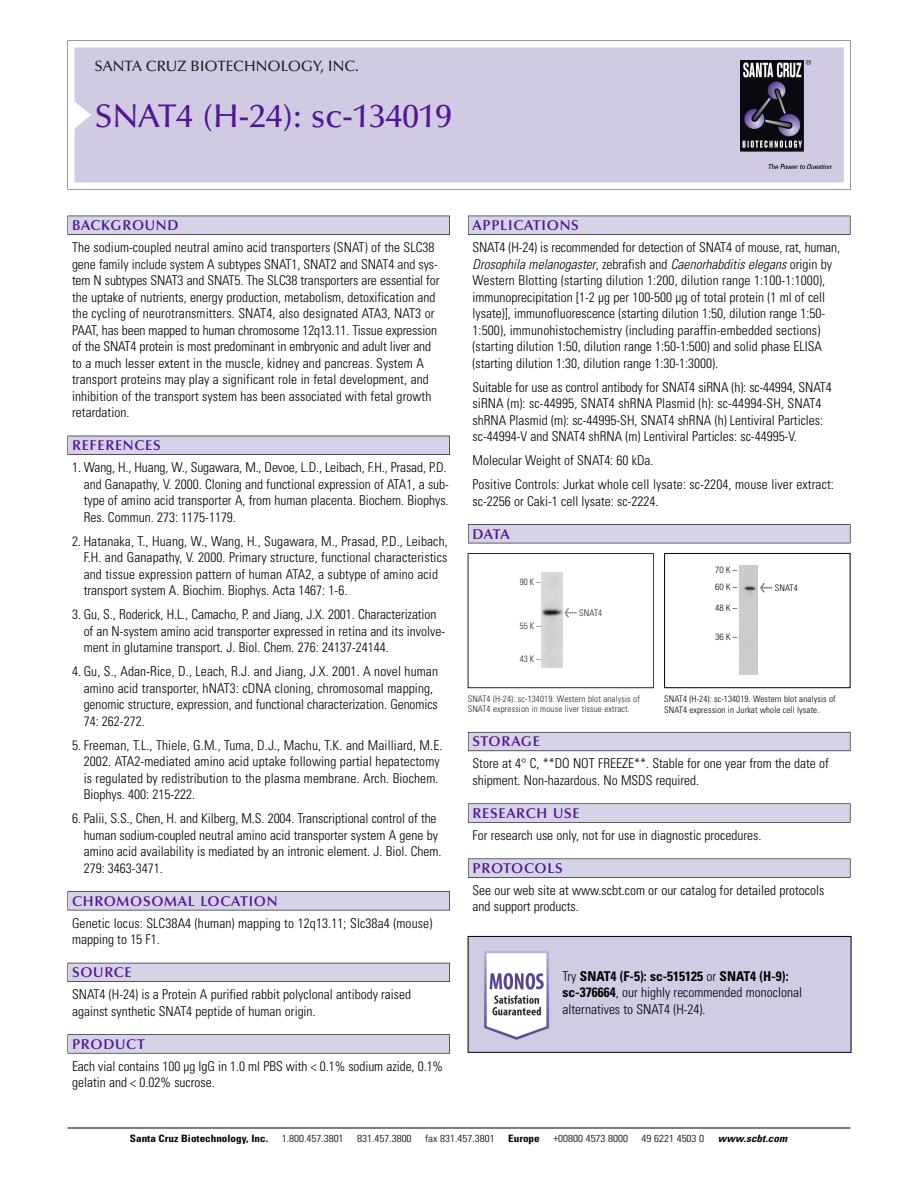
<style>
.page{position:relative;width:918px;height:1188px;background:#fff}
.page>*{position:absolute;margin:0;border:0;box-sizing:border-box;transform-origin:0 0}
.t1{font:500 33px "Optima";color:#511695}
.t2{font:500 15px "Optima";color:#231f20}
.t3{font:600 14.25px "Optima";letter-spacing:.05em;color:#511695}
.t4{font:300 condensed 13.5px/16.5px "Univers";color:#000}
.t5{font:300 condensed 10.2px "Univers";color:#000;scale:1.1 1}
.t6{font:700 condensed 10.2px "Univers";color:#000;scale:1.1 1}
.t7{font:italic 700 condensed 10.2px "Univers";letter-spacing:.005em;color:#000;scale:1.1 1}
.t8{font:9px/10.5px "Univers Condensed Light+XEUVUV";letter-spacing:.015em;color:#272627}
.t9{font:300 condensed 9px/10.5px "Univers";letter-spacing:.015em;color:#000}
.t10{font:300 condensed 9px/16.5px "Helvetica Neue";letter-spacing:.13em;color:#000}
.s1{font-style:italic}
.s2{font-family:"Meta Plus Book Roman+MQNTEF";font-size:10.5px}
.s3{font-family:"Meta Plus";font-weight:400;font-stretch:normal;font-size:10.5px}
.s4{font-weight:700}
</style>
<div class="page">
<svg style="left:68px;top:40px;width:783px;height:149px"></svg>
<div style="left:74px;top:47px;width:770px;height:135px;background:#d1cae3"></div>
<img style="left:741px;top:60px;width:90px;height:108px">
<div style="left:68px;top:216px;width:382px;height:19px;background:#525155"></div>
<div style="left:68px;top:216px;width:381px;height:18px;background:#d7d3e7"></div>
<div style="left:68px;top:436px;width:382px;height:19px;background:#515055"></div>
<div style="left:68px;top:436px;width:381px;height:18px;background:#d7d3e7"></div>
<div style="left:68px;top:891px;width:382px;height:19px;background:#545357"></div>
<div style="left:68px;top:892px;width:381px;height:18px;background:#d7d3e7"></div>
<div style="left:68px;top:963px;width:382px;height:19px;background:#54535a"></div>
<div style="left:68px;top:963px;width:381px;height:18px;background:#d7d3e7"></div>
<svg style="left:68px;top:1034px;width:382px;height:20px"></svg>
<div style="left:68px;top:1035px;width:381px;height:18px;background:#d7d3e7"></div>
<div style="left:468px;top:216px;width:382px;height:19px;background:#525155"></div>
<div style="left:468px;top:216px;width:382px;height:18px;background:#d7d3e7"></div>
<div style="left:468px;top:524px;width:382px;height:19px;background:#525155"></div>
<div style="left:468px;top:525px;width:382px;height:18px;background:#d7d3e7"></div>
<div style="left:468px;top:732px;width:382px;height:19px;background:#66646d"></div>
<div style="left:468px;top:733px;width:382px;height:18px;background:#d7d3e7"></div>
<svg style="left:468px;top:803px;width:382px;height:20px"></svg>
<div style="left:468px;top:804px;width:382px;height:18px;background:#d7d3e7"></div>
<div style="left:468px;top:859px;width:382px;height:19px;background:#575759"></div>
<div style="left:468px;top:859px;width:382px;height:18px;background:#d7d3e7"></div>
<hr style="left:68px;top:1128px;width:782px;height:1px;background:#000">
<div style="left:664px;top:553px;width:186px;height:135px;border:1px solid #000"></div>
<div style="left:740px;top:565px;width:18px;height:109px;background:#ccc"></div>
<div style="left:468px;top:553px;width:186px;height:135px;border:1px solid #272627"></div>
<img style="left:542px;top:573px;width:20px;height:95px">
<img style="left:470px;top:938px;width:379px;height:113px">
<div style="left:468px;top:936px;width:383px;height:117px;border:1px solid #000"></div>
<p class="t2" style="left:94px;top:61px;width:266px">SANTA CRUZ BIOTECHNOLOGY, INC.</p>
<h1 class="t1" style="left:94px;top:103px;width:359px">SNAT4 (H-24): sc-134019</h1>
<p class="t3" style="left:72px;top:219px;width:108px">BACKGROUND</p>
<p class="t4" style="left:72px;top:240px;width:369px">The sodium-coupled neutral amino acid transporters (SNAT) of the SLC38 gene family include system A subtypes SNAT1, SNAT2 and SNAT4 and sys&shy;tem N subtypes SNAT3 and SNAT5. The SLC38 transporters are essential for the uptake of nutrients, energy production, metabolism, detoxification and the cycling of neurotransmitters. SNAT4, also designated ATA3, NAT3 or PAAT, has been mapped to human chromosome 12q13.11. Tissue expression of the SNAT4 protein is most predominant in embryonic and adult liver and to a much lesser extent in the muscle, kidney and pancreas. System A transport proteins may play a significant role in fetal development, and inhibition of the transport system has been associated with fetal growth retardation.</p>
<p class="t3" style="left:72px;top:440px;width:90px">REFERENCES</p>
<p class="t4" style="left:84px;top:460px;width:367px;text-indent:-12px">1. Wang, H., Huang, W., Sugawara, M., Devoe, L.D., Leibach, F.H., Prasad, P.D. and Ganapathy, V. 2000. Cloning and functional expression of ATA1, a sub&shy;type of amino acid transporter A, from human placenta. Biochem. Biophys.<br>Res. Commun. 273: 1175-1179.</p>
<p class="t4" style="left:84px;top:534px;width:366px;text-indent:-12px">2. Hatanaka, T., Huang, W., Wang, H., Sugawara, M., Prasad, P.D., Leibach, F.H. and Ganapathy, V. 2000. Primary structure, functional characteristics and tissue expression pattern of human ATA2, a subtype of amino acid transport system A. Biochim. Biophys. Acta 1467: 1-6.</p>
<p class="t4" style="left:84px;top:607px;width:363px;text-indent:-12px">3. Gu, S., Roderick, H.L., Camacho, P. and Jiang, J.X. 2001. Characterization of an N-system amino acid transporter expressed in retina and its involve&shy;ment in glutamine transport. J. Biol. Chem. 276: 24137-24144.</p>
<p class="t4" style="left:84px;top:664px;width:356px;text-indent:-12px">4. Gu, S., Adan-Rice, D., Leach, R.J. and Jiang, J.X. 2001. A novel human amino acid transporter, hNAT3: cDNA cloning, chromosomal mapping, genomic structure, expression, and functional characterization. Genomics 74: 262-272.</p>
<p class="t4" style="left:84px;top:738px;width:360px;text-indent:-12px">5. Freeman, T.L., Thiele, G.M., Tuma, D.J., Machu, T.K. and Mailliard, M.E.<br>2002. ATA2-mediated amino acid uptake following partial hepatectomy is regulated by redistribution to the plasma membrane. Arch. Biochem.<br>Biophys. 400: 215-222.</p>
<p class="t4" style="left:84px;top:811px;width:359px;text-indent:-12px">6. Palii, S.S., Chen, H. and Kilberg, M.S. 2004. Transcriptional control of the human sodium-coupled neutral amino acid transporter system A gene by amino acid availability is mediated by an intronic element. J. Biol. Chem.<br>279: 3463-3471.</p>
<p class="t3" style="left:72px;top:895px;width:207px">CHROMOSOMAL LOCATION</p>
<p class="t4" style="left:72px;top:916px;width:362px">Genetic locus: SLC38A4 (human) mapping to 12q13.11; Slc38a4 (mouse) mapping to 15 F1.</p>
<p class="t3" style="left:72px;top:967px;width:61px">SOURCE</p>
<p class="t4" style="left:72px;top:987px;width:341px">SNAT4 (H-24) is a Protein A purified rabbit polyclonal antibody raised against synthetic SNAT4 peptide of human origin.</p>
<p class="t3" style="left:72px;top:1038px;width:74px">PRODUCT</p>
<p class="t4" style="left:72px;top:1059px;width:373px">Each vial contains 100 µg IgG in 1.0 ml PBS with &lt; 0.1% sodium azide, 0.1% gelatin and &lt; 0.02% sucrose.</p>
<p class="t3" style="left:473px;top:219px;width:108px">APPLICATIONS</p>
<p class="t4" style="left:473px;top:240px;width:369px">SNAT4 (H-24) is recommended for detection of SNAT4 of mouse, rat, human, <span class="s1">Drosophila melanogaster</span>, zebrafish and <span class="s1">Caenorhabditis elegans</span> origin by Western Blotting (starting dilution 1:200, dilution range 1:100-1:1000), immunoprecipitation [1-2 µg per 100-500 µg of total protein (1 ml of cell lysate)], immunofluorescence (starting dilution 1:50, dilution range 1:50- 1:500), immunohistochemistry (including paraffin-embedded sections) (starting dilution 1:50, dilution range 1:50-1:500) and solid phase ELISA (starting dilution 1:30, dilution range 1:30-1:3000).</p>
<p class="t4" style="left:473px;top:380px;width:361px">Suitable for use as control antibody for SNAT4 siRNA (h): sc-44994, SNAT4 siRNA (m): sc-44995, SNAT4 shRNA Plasmid (h): sc-44994-SH, SNAT4 shRNA Plasmid (m): sc-44995-SH, SNAT4 shRNA (h) Lentiviral Particles: sc-44994-V and SNAT4 shRNA (m) Lentiviral Particles: sc-44995-V.</p>
<p class="t4" style="left:473px;top:449px;width:363px;line-height:24px">Molecular Weight of SNAT4: 60 kDa.<br>Positive Controls: Jurkat whole cell lysate: sc-2204, mouse liver extract:</p>
<p class="t4" style="left:473px;top:494px;width:187px">sc-2256 or Caki-1 cell lysate: sc-2224.</p>
<p class="t3" style="left:473px;top:528px;width:39px">DATA</p>
<p class="t8" style="left:520px;top:578px;width:22px">90K–</p>
<p class="t8" style="left:520px;top:621px;width:22px">55K–</p>
<p class="t8" style="left:520px;top:654px;width:22px">43K–</p>
<p class="t8" style="left:565px;top:608px;width:39px"><span class="s2">&lt;</span> SNAT4</p>
<p class="t8" style="left:468px;top:694px;width:174px">SNAT4 (H-24): sc-134019. Western blot analysis of<br>SNAT4 expression in mouse liver tissue extract.</p>
<p class="t10" style="left:715px;top:563px;width:24px">70K–<br>60K–</p>
<p class="t10" style="left:715px;top:600px;width:24px">48K–</p>
<p class="t10" style="left:715px;top:629px;width:24px">36K–</p>
<p class="t9" style="left:760px;top:583px;width:39px"><span class="s3">&lt;</span> SNAT4</p>
<p class="t9" style="left:664px;top:694px;width:173px">SNAT4 (H-24): sc-134019. Western blot analysis of<br>SNAT4 expression in Jurkat whole cell lysate.</p>
<p class="t3" style="left:473px;top:736px;width:69px">STORAGE</p>
<p class="t4" style="left:473px;top:757px;width:358px">Store at 4° C, **DO NOT FREEZE**. Stable for one year from the date of shipment. Non-hazardous. No MSDS required.</p>
<p class="t3" style="left:473px;top:807px;width:109px">RESEARCH USE</p>
<p class="t4" style="left:473px;top:828px;width:290px">For research use only, not for use in diagnostic procedures.</p>
<p class="t3" style="left:473px;top:862px;width:92px">PROTOCOLS</p>
<p class="t4" style="left:473px;top:883px;width:353px">See our web site at www.scbt.com or our catalog for detailed protocols and support products.</p>
<p class="t4" style="left:563px;top:969px;width:241px">Try <span class="s4">SNAT4 (F-5): sc-515125</span> or <span class="s4">SNAT4 (H-9): sc-376664</span>, our highly recommended monoclonal alternatives to SNAT4 (H-24).</p>
<p class="t6" style="left:130px;top:1135px;width:127px">Santa Cruz Biotechnology, Inc.</p>
<p class="t5" style="left:282px;top:1135px;width:58px">1.800.457.3801</p>
<p class="t5" style="left:357px;top:1135px;width:51px">831.457.3800</p>
<p class="t5" style="left:425px;top:1135px;width:65px">fax 831.457.3801</p>
<p class="t6" style="left:508px;top:1135px;width:30px">Europe</p>
<p class="t5" style="left:553px;top:1135px;width:69px">+00800 4573 8000</p>
<p class="t5" style="left:642px;top:1135px;width:58px">49 6221 4503 0</p>
<p class="t7" style="left:718px;top:1135px;width:64px">www.scbt.com</p>
</div>
